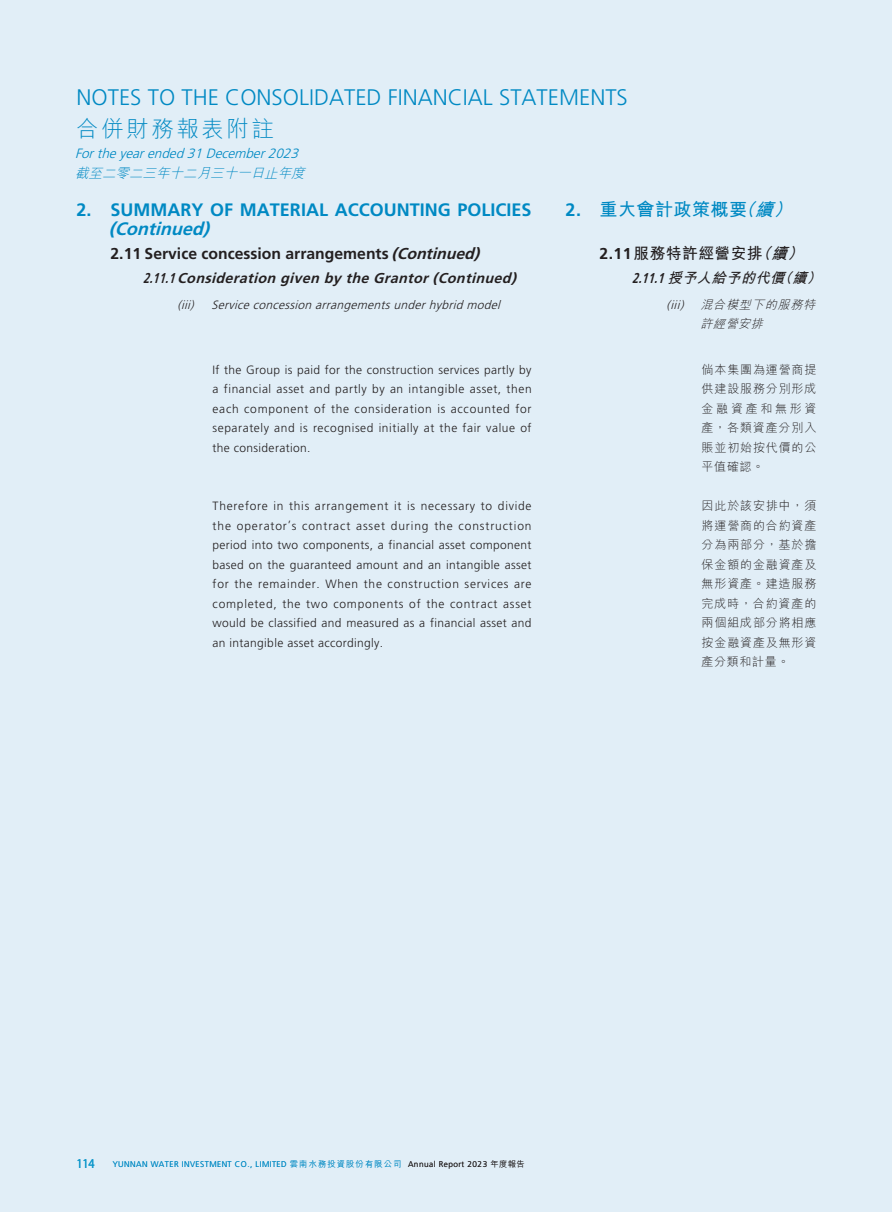
<style>
.page{position:relative;width:893px;height:1212px;background:#fff}
.page>*{position:absolute;margin:0;border:0;box-sizing:border-box;transform-origin:0 0}
.t1{font:300 22.5px "Frutiger LT Std";color:#0089c3}
.t2{font:300 22.5px "M Hei HK";letter-spacing:.11em;color:#0089c3}
._3__標題{font:700 18px/19.5px "Frutiger LT Std";color:#0089c3}
._8__標題---C{font:700 18px "M Hei HK";letter-spacing:.03em;color:#0089c3}
._4__副標題{font:700 15.75px "Frutiger LT Std";color:#231f20}
._9___副標題---C{font:700 15.75px "M Hei HK";letter-spacing:.03em;color:#231f20}
._5__副副標題{font:italic 700 14.25px "Frutiger LT Std";color:#231f20;scale:.75 1}
._10__副副標題--C{font:italic 700 14.25px "M Hei HK";color:#231f20}
.t3{font:italic 300 13.5px "Frutiger LT Std";color:#0089c3}
.t4{font:italic 300 13.5px "M Hei HK";color:#0089c3}
.t5{font:13.5px "Myriad Pro";color:#0f98cb;scale:.9 1}
._1__內文{font:300 12px/19.5px "Frutiger LT Std";letter-spacing:.03em;color:#231f20;text-align:justify}
._6__內文---C{font:300 12px/19.5px "M Hei HK";letter-spacing:.07em;color:#231f20;text-align:justify}
._1__內文-2{font:italic 300 12px "Frutiger LT Std";color:#231f20}
._6__內文---C-2{font:italic 300 12px/19.5px "M Hei HK";color:#231f20}
.t6{font:300 8.25px "Frutiger LT Std";letter-spacing:.055em;color:#0089c3}
.t7{font:300 8.25px "Frutiger LT Std";letter-spacing:.055em;color:#231f20}
.s1{font-style:italic}
.s2{font-family:"Frutiger LT Std"}
.s3{font-family:"M Hei HK"}
</style>
<div class="page">
<div style="left:0;top:0;width:892px;height:1212px;background:#e1eef7"></div>
<h1 class="t1" style="left:77px;top:85px;width:553px">NOTES TO THE CONSOLIDATED FINANCIAL STATEMENTS</h1>
<h1 class="t2" style="left:77px;top:117px;width:199px">合併財務報表附註</h1>
<p class="t3" style="left:75px;top:146px;width:229px">Fortheyearended31December2023</p>
<p class="t4" style="left:75px;top:166px;width:235px">截至二零二三年十二月三十一日止年度</p>
<p class="_3__標題" style="left:109px;top:200px;width:424px;text-indent:-32px">2. SUMMARY OF MATERIAL ACCOUNTING POLICIES <span class="s1">(Continued)</span></p>
<p class="_4__副標題" style="left:111px;top:244px;width:375px">2.11 Service concession arrangements <span class="s1">(Continued)</span></p>
<p class="_5__副副標題" style="left:143px;top:270px;width:504px">2.11.1Consideration given by the Grantor(Continued)</p>
<p class="_1__內文-2" style="left:177px;top:298px;width:328px">(iii) Service concession arrangementsunderhybrid model</p>
<p class="_8__標題---C" style="left:566px;top:196px;width:234px"><span class="s2">2.</span> 重大會計政策概要<span class="s1">（續）</span></p>
<p class="_9___副標題---C" style="left:600px;top:242px;width:211px"><span class="s2">2.11</span> 服務特許經營安排<span class="s1">（續）</span></p>
<p class="_10__副副標題--C" style="left:632px;top:267px;width:195px"><span class="s2">2.11.1</span> 授予人給予的代價（續）</p>
<p class="_6__內文---C-2" style="left:700px;top:294px;width:120px;text-indent:-34px"><span class="s2">(iii)</span> 混合模型下的服務特許經營安排</p>
<p class="_6__內文---C" style="left:702px;top:359px;width:116px">倘本集團為運營商提供建設服務分別形成金融資產和無形資產，各類資產分別入賬並初始按代價的公平值確認。</p>
<p class="_6__內文---C" style="left:702px;top:496px;width:116px">因此於該安排中，須將運營商的合約資產分為兩部分，基於擔保金額的金融資產及無形資產。建造服務完成時，合約資產的兩個組成部分將相應按金融資產及無形資產分類和計量。</p>
<p class="_1__內文" style="left:213px;top:360px;width:321px">If the Group is paid for the construction services partly by a financial asset and partly by an intangible asset, then each component of the consideration is accounted for separately and is recognised initially at the fair value of the consideration.</p>
<p class="_1__內文" style="left:213px;top:496px;width:321px">Therefore in this arrangement it is necessary to divide the operator’s contract asset during the construction period into two components, a financial asset component based on the guaranteed amount and an intangible asset for the remainder. When the construction services are completed, the two components of the contract asset would be classified and measured as a financial asset and an intangible asset accordingly.</p>
<p class="t5" style="left:77px;top:1155px;width:22px">114</p>
<p class="t6" style="left:113px;top:1159px;width:290px">YUNNAN WATER INVESTMENT CO., LIMITED <span class="s3">雲南水務投資股份有限公司</span></p>
<p class="t7" style="left:408px;top:1159px;width:118px">Annual Report 2023 <span class="s3">年度報告</span></p>
</div>
